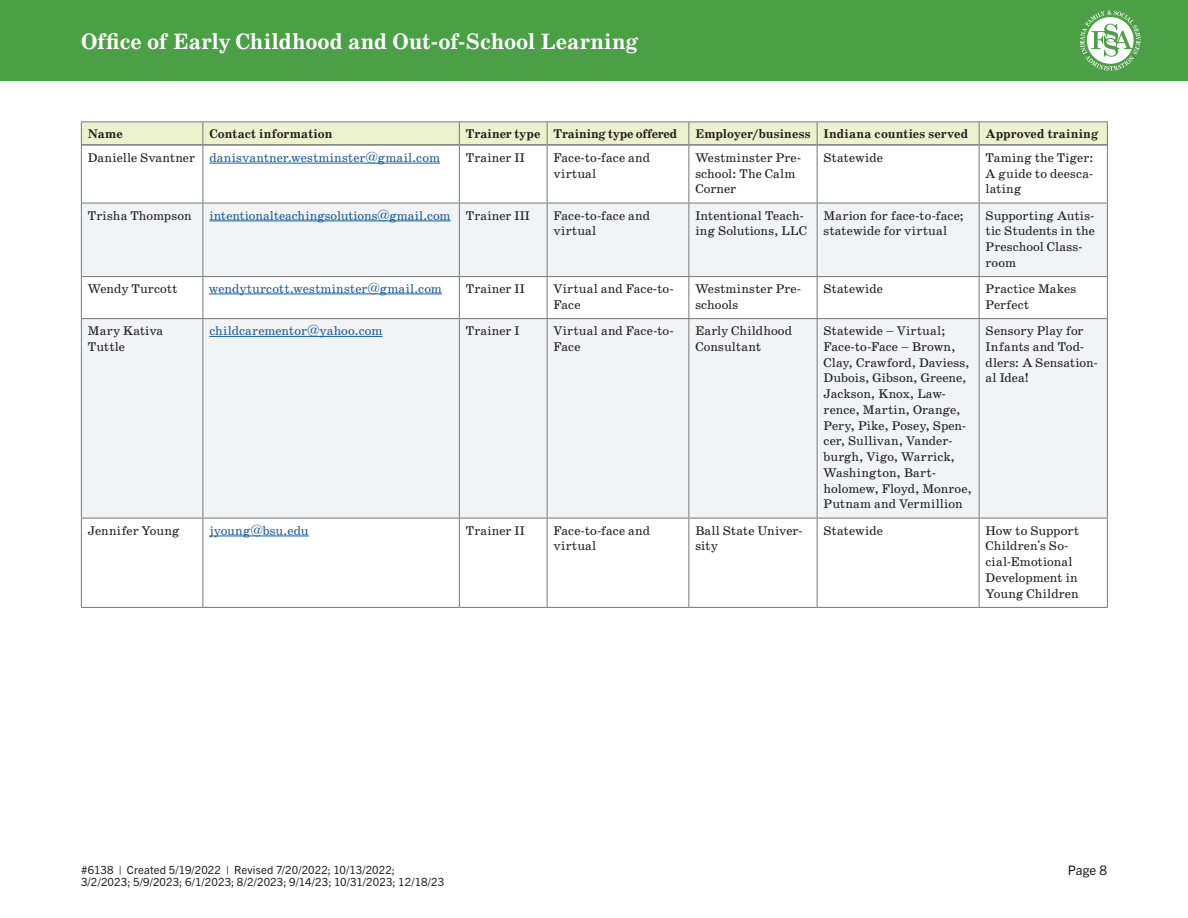
<style>
.page{position:relative;width:1188px;height:918px;background:#fff}
.page>*{position:absolute;margin:0;border:0;box-sizing:border-box;transform-origin:0 0}
.t1{font:700 22.5px "School";letter-spacing:-.005em;color:#fff}
.t2{font:13.2px "Trade Gothic Next LT Pro";color:#231f20}
.t3{font:12.75px/15.8px "School";color:#231f20}
.t4{font:12.75px "School";color:#175d9e}
.t5{font:700 12.75px "School";color:#231f20}
.t6{font:11.25px/12px "Trade Gothic Next LT Pro";letter-spacing:.01em;color:#231f20}
</style>
<div class="page">
<div style="left:0;top:0;width:1188px;height:81px;background:#4b9f45"></div>
<svg style="left:1080px;top:10px;width:61px;height:61px"></svg>
<svg style="left:82px;top:204px;width:1025px;height:314px;fill:#f2f3f4"></svg>
<div style="left:81px;top:122px;width:1027px;height:23px;background:#ebf2cd"></div>
<hr style="left:202px;top:146px;width:1px;height:57px;background:#76787b">
<hr style="left:459px;top:146px;width:1px;height:57px;background:#76787b">
<hr style="left:547px;top:146px;width:1px;height:57px;background:#76787b">
<hr style="left:688px;top:146px;width:1px;height:57px;background:#76787b">
<hr style="left:817px;top:146px;width:1px;height:57px;background:#76787b">
<hr style="left:979px;top:146px;width:1px;height:57px;background:#76787b">
<hr style="left:202px;top:203px;width:1px;height:73px;background:#76787b">
<hr style="left:459px;top:203px;width:1px;height:73px;background:#76787b">
<hr style="left:547px;top:203px;width:1px;height:73px;background:#76787b">
<hr style="left:688px;top:203px;width:1px;height:73px;background:#76787b">
<hr style="left:817px;top:203px;width:1px;height:73px;background:#76787b">
<hr style="left:979px;top:203px;width:1px;height:73px;background:#76787b">
<hr style="left:81px;top:276px;width:122px;height:1px;background:#76787b">
<hr style="left:81px;top:277px;width:1px;height:41px;background:#76787b">
<hr style="left:203px;top:276px;width:256px;height:1px;background:#76787b">
<hr style="left:202px;top:277px;width:1px;height:41px;background:#76787b">
<hr style="left:459px;top:276px;width:88px;height:1px;background:#76787b">
<hr style="left:459px;top:277px;width:1px;height:41px;background:#76787b">
<hr style="left:547px;top:276px;width:142px;height:1px;background:#76787b">
<hr style="left:547px;top:277px;width:1px;height:41px;background:#76787b">
<hr style="left:689px;top:276px;width:128px;height:1px;background:#76787b">
<hr style="left:688px;top:277px;width:1px;height:41px;background:#76787b">
<hr style="left:817px;top:276px;width:162px;height:1px;background:#76787b">
<hr style="left:817px;top:277px;width:1px;height:41px;background:#76787b">
<hr style="left:979px;top:276px;width:129px;height:1px;background:#76787b">
<hr style="left:979px;top:277px;width:1px;height:41px;background:#76787b">
<hr style="left:1107px;top:277px;width:1px;height:41px;background:#76787b">
<hr style="left:81px;top:318px;width:122px;height:1px;background:#76787b">
<hr style="left:203px;top:318px;width:256px;height:1px;background:#76787b">
<hr style="left:202px;top:319px;width:1px;height:199px;background:#76787b">
<hr style="left:459px;top:318px;width:88px;height:1px;background:#76787b">
<hr style="left:547px;top:318px;width:142px;height:1px;background:#76787b">
<hr style="left:547px;top:319px;width:1px;height:199px;background:#76787b">
<hr style="left:689px;top:318px;width:128px;height:1px;background:#76787b">
<hr style="left:688px;top:319px;width:1px;height:199px;background:#76787b">
<hr style="left:817px;top:318px;width:162px;height:1px;background:#76787b">
<hr style="left:817px;top:319px;width:1px;height:199px;background:#76787b">
<hr style="left:979px;top:318px;width:129px;height:1px;background:#76787b">
<hr style="left:979px;top:319px;width:1px;height:199px;background:#76787b">
<hr style="left:1107px;top:319px;width:1px;height:199px;background:#76787b">
<hr style="left:81px;top:518px;width:122px;height:1px;background:#76787b">
<hr style="left:203px;top:518px;width:256px;height:1px;background:#76787b">
<hr style="left:202px;top:518px;width:1px;height:89px;background:#76787b">
<hr style="left:459px;top:518px;width:88px;height:1px;background:#76787b">
<hr style="left:547px;top:518px;width:142px;height:1px;background:#76787b">
<hr style="left:547px;top:518px;width:1px;height:89px;background:#76787b">
<hr style="left:689px;top:518px;width:128px;height:1px;background:#76787b">
<hr style="left:688px;top:518px;width:1px;height:89px;background:#76787b">
<hr style="left:817px;top:518px;width:162px;height:1px;background:#76787b">
<hr style="left:817px;top:518px;width:1px;height:89px;background:#76787b">
<hr style="left:979px;top:518px;width:129px;height:1px;background:#76787b">
<hr style="left:979px;top:518px;width:1px;height:89px;background:#76787b">
<hr style="left:1107px;top:518px;width:1px;height:89px;background:#76787b">
<hr style="left:82px;top:144px;width:121px;height:2px;background:#76787b">
<hr style="left:203px;top:144px;width:256px;height:2px;background:#76787b">
<hr style="left:459px;top:144px;width:88px;height:2px;background:#76787b">
<hr style="left:547px;top:144px;width:142px;height:2px;background:#76787b">
<hr style="left:689px;top:144px;width:128px;height:2px;background:#76787b">
<hr style="left:817px;top:144px;width:162px;height:2px;background:#76787b">
<hr style="left:979px;top:144px;width:128px;height:2px;background:#76787b">
<hr style="left:81px;top:145px;width:1px;height:58px;background:#76787b">
<hr style="left:1107px;top:145px;width:1px;height:58px;background:#76787b">
<hr style="left:81px;top:203px;width:122px;height:1px;background:#76787b">
<hr style="left:81px;top:203px;width:1px;height:73px;background:#76787b">
<hr style="left:203px;top:203px;width:256px;height:1px;background:#76787b">
<hr style="left:459px;top:203px;width:88px;height:1px;background:#76787b">
<hr style="left:547px;top:203px;width:142px;height:1px;background:#76787b">
<hr style="left:689px;top:203px;width:128px;height:1px;background:#76787b">
<hr style="left:817px;top:203px;width:162px;height:1px;background:#76787b">
<hr style="left:979px;top:203px;width:129px;height:1px;background:#76787b">
<hr style="left:1107px;top:203px;width:1px;height:73px;background:#76787b">
<hr style="left:81px;top:319px;width:1px;height:199px;background:#76787b">
<hr style="left:459px;top:319px;width:1px;height:199px;background:#76787b">
<hr style="left:81px;top:518px;width:1px;height:89px;background:#76787b">
<hr style="left:459px;top:518px;width:1px;height:89px;background:#76787b">
<hr style="left:81px;top:607px;width:122px;height:1px;background:#76787b">
<hr style="left:203px;top:607px;width:256px;height:1px;background:#76787b">
<hr style="left:459px;top:607px;width:88px;height:1px;background:#76787b">
<hr style="left:547px;top:607px;width:142px;height:1px;background:#76787b">
<hr style="left:689px;top:607px;width:128px;height:1px;background:#76787b">
<hr style="left:817px;top:607px;width:162px;height:1px;background:#76787b">
<hr style="left:979px;top:607px;width:129px;height:1px;background:#76787b">
<hr style="left:209px;top:163px;width:231px;height:1px;background:#175d9e">
<hr style="left:209px;top:221px;width:242px;height:1px;background:#175d9e">
<hr style="left:209px;top:294px;width:233px;height:1px;background:#175d9e">
<hr style="left:209px;top:336px;width:174px;height:1px;background:#175d9e">
<hr style="left:209px;top:536px;width:100px;height:1px;background:#175d9e">
<h1 class="t1" style="left:81px;top:28px;width:559px">Office of Early Childhood and Out-of-School Learning</h1>
<p class="t5" style="left:88px;top:127px;width:37px">Name</p>
<p class="t5" style="left:209px;top:127px;width:125px">Contact information</p>
<p class="t5" style="left:466px;top:127px;width:213px">Trainer type Training type offered</p>
<p class="t5" style="left:695px;top:127px;width:274px">Employer/business Indiana counties served</p>
<p class="t5" style="left:986px;top:127px;width:114px">Approved training</p>
<p class="t3" style="left:88px;top:150px;width:109px">Danielle Svantner</p>
<p class="t4" style="left:209px;top:150px;width:232px">danisvantner.westminster@gmail.com</p>
<p class="t3" style="left:466px;top:150px;width:60px">Trainer II</p>
<p class="t3" style="left:554px;top:150px;width:98px">Face-to-face and virtual</p>
<p class="t3" style="left:695px;top:150px;width:107px">Westminster Pre&shy;school: The Calm<br>Corner</p>
<p class="t3" style="left:824px;top:150px;width:61px">Statewide</p>
<p class="t3" style="left:986px;top:150px;width:110px;text-align:justify">Taming the Tiger:<br>A guide to deesca&shy;lating</p>
<p class="t3" style="left:88px;top:208px;width:105px">Trisha Thompson</p>
<p class="t4" style="left:209px;top:208px;width:243px">intentionalteachingsolutions@gmail.com</p>
<p class="t3" style="left:466px;top:208px;width:66px">Trainer III</p>
<p class="t3" style="left:554px;top:208px;width:98px">Face-to-face and virtual</p>
<p class="t3" style="left:695px;top:208px;width:113px">Intentional Teach&shy;ing Solutions, LLC</p>
<p class="t3" style="left:824px;top:208px;width:142px">Marion for face-to-face; statewide for virtual</p>
<p class="t3" style="left:986px;top:208px;width:111px">Supporting Autis&shy;tic Students in the<br>Preschool Class&shy;room</p>
<p class="t3" style="left:88px;top:281px;width:91px">Wendy Turcott</p>
<p class="t4" style="left:209px;top:281px;width:235px">wendyturcott.westminster@gmail.com</p>
<p class="t3" style="left:466px;top:281px;width:60px">Trainer II</p>
<p class="t3" style="left:554px;top:281px;width:122px">Virtual and Face-to-<br>Face</p>
<p class="t3" style="left:695px;top:281px;width:107px">Westminster Pre&shy;schools</p>
<p class="t3" style="left:824px;top:281px;width:61px">Statewide</p>
<p class="t3" style="left:986px;top:281px;width:92px">Practice Makes<br>Perfect</p>
<p class="t3" style="left:88px;top:323px;width:77px">Mary Kativa<br>Tuttle</p>
<p class="t4" style="left:209px;top:323px;width:175px">childcarementor@yahoo.com</p>
<p class="t3" style="left:466px;top:323px;width:55px">Trainer I</p>
<p class="t3" style="left:554px;top:323px;width:122px">Virtual and Face-to-<br>Face</p>
<p class="t3" style="left:695px;top:323px;width:98px">Early Childhood<br>Consultant</p>
<p class="t3" style="left:824px;top:323px;width:150px">Statewide – Virtual;<br>Face-to-Face – Brown,<br>Clay, Crawford, Daviess,<br>Dubois, Gibson, Greene,<br>Jackson, Knox, Law&shy;rence, Martin, Orange,<br>Pery, Pike, Posey, Spen&shy;cer, Sullivan, Vander&shy;burgh, Vigo, Warrick,<br>Washington, Bart&shy;holomew, Floyd, Monroe,<br>Putnam and Vermillion</p>
<p class="t3" style="left:986px;top:323px;width:114px">Sensory Play for<br>Infants and Tod&shy;dlers: A Sensation&shy;al Idea!</p>
<p class="t3" style="left:88px;top:523px;width:93px">Jennifer Young</p>
<p class="t4" style="left:209px;top:523px;width:101px">jyoung@bsu.edu</p>
<p class="t3" style="left:466px;top:523px;width:60px">Trainer II</p>
<p class="t3" style="left:554px;top:523px;width:98px">Face-to-face and virtual</p>
<p class="t3" style="left:695px;top:523px;width:109px">Ball State Univer&shy;sity</p>
<p class="t3" style="left:824px;top:523px;width:61px">Statewide</p>
<p class="t3" style="left:986px;top:523px;width:95px">How to Support<br>Children's So&shy;cial-Emotional<br>Development in<br>Young Children</p>
<p class="t6" style="left:81px;top:863px;width:365px">#6138 | Created 5/19/2022 | Revised 7/20/2022; 10/13/2022;<br>3/2/2023; 5/9/2023; 6/1/2023; 8/2/2023; 9/14/23; 10/31/2023; 12/18/23</p>
<p class="t2" style="left:1068px;top:861px;width:41px">Page 8</p>
</div>
